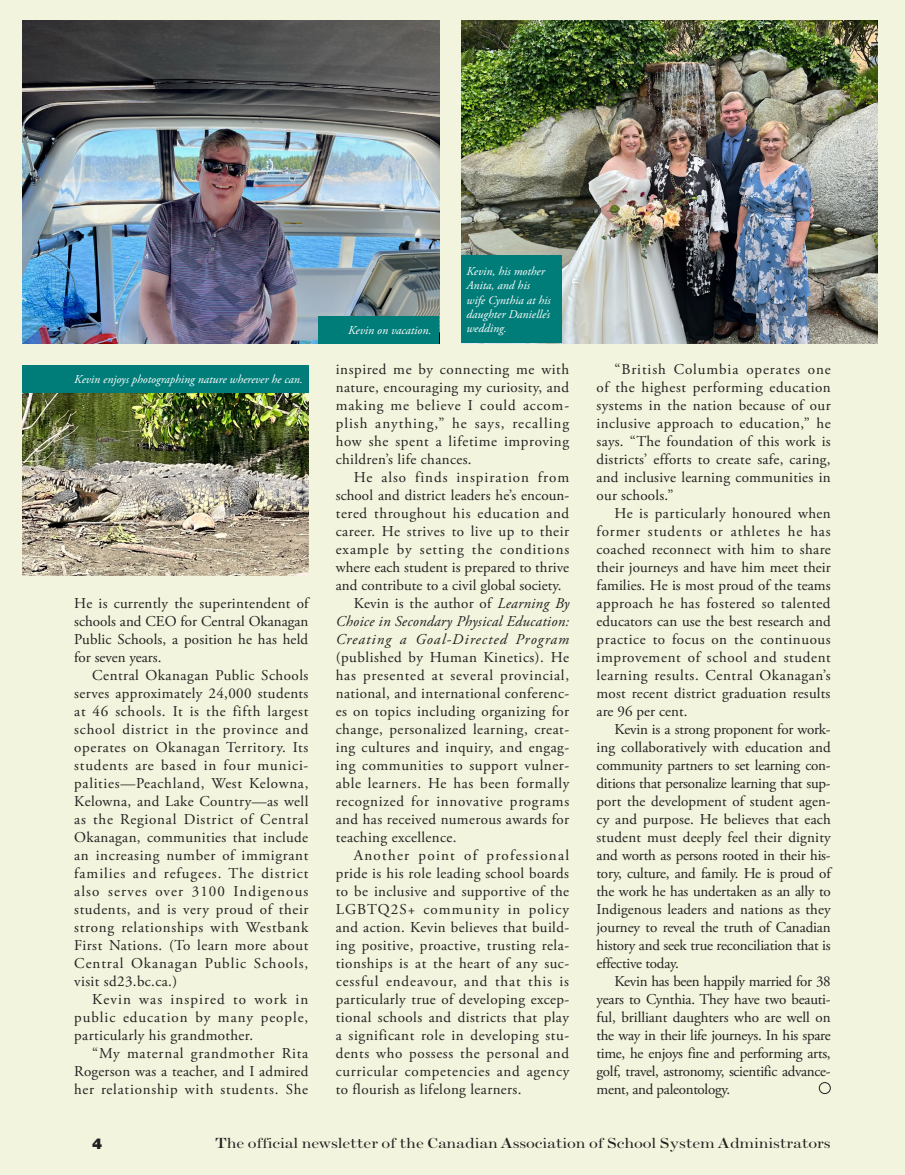
<style>
.page{position:relative;width:905px;height:1175px;background:#fff}
.page>*{position:absolute;margin:0;border:0;box-sizing:border-box;transform-origin:0 0}
.t1{font:15px/18px "Adobe Garamond Pro";letter-spacing:.015em;color:#231f20;text-align:justify}
.t2{font:15px "Scotch Roman";letter-spacing:-.01em;color:#231f20;scale:1.15 1}
.t3{font:900 15px "Helvetica Neue";color:#231f20}
.captions{font:italic 12px/14.4px "Adobe Garamond Pro";color:#fff}
.s1{font-style:italic}
</style>
<div class="page">
<div style="left:0;top:0;width:904px;height:1174px;background:#f2f4dd"></div>
<div style="left:818px;top:1082px;width:12px;height:12px;border:1px solid #231f20;border-radius:50%"></div>
<img style="left:22px;top:392px;width:286px;height:183px">
<div style="left:22px;top:365px;width:286px;height:27px;background:#007d79"></div>
<img style="left:461px;top:21px;width:416px;height:322px">
<img style="left:22px;top:20px;width:417px;height:323px">
<div style="left:318px;top:316px;width:121px;height:27px;background:#007d79"></div>
<div style="left:461px;top:255px;width:101px;height:88px;background:#007d79"></div>
<p class="captions" style="left:74px;top:372px;width:230px">Kevin enjoys photographing nature wherever he can.</p>
<p class="t1" style="left:74px;top:594px;width:236px">He is currently the superintendent of schools and CEO for Central Okanagan Public Schools, a position he has held for seven years.</p>
<p class="t1" style="left:74px;top:666px;width:236px;text-indent:18px">Central Okanagan Public Schools serves approximately 24,000 students at 46 schools. It is the fifth largest school district in the province and operates on Okanagan Territory. Its students are based in four munici&shy;palities—Peachland, West Kelowna, Kelowna, and Lake Country—as well as the Regional District of Central Okanagan, communities that include an increasing number of immigrant families and refugees. The district also serves over 3100 Indigenous students, and is very proud of their strong relationships with Westbank First Nations. (To learn more about Central Okanagan Public Schools, visit sd23.bc.ca.)</p>
<p class="t1" style="left:74px;top:990px;width:235px;text-indent:18px">Kevin was inspired to work in public education by many people, particularly his grandmother.</p>
<p class="t1" style="left:74px;top:1044px;width:235px;text-indent:18px">“My maternal grandmother Rita Rogerson was a teacher, and I admired her relationship with students. She</p>
<p class="captions" style="left:348px;top:324px;width:85px">Kevin on vacation.</p>
<p class="captions" style="left:466px;top:264px;width:86px">Kevin, his mother<br>Anita, and his wife Cynthia at his daughter Danielle’s wedding.</p>
<p class="t1" style="left:336px;top:360px;width:235px">inspired me by connecting me with nature, encouraging my curiosity, and making me believe I could accom&shy;plish anything,” he says, recalling how she spent a lifetime improving children’s life chances.</p>
<p class="t1" style="left:336px;top:468px;width:235px;text-indent:18px">He also finds inspiration from school and district leaders he’s encoun&shy;tered throughout his education and career. He strives to live up to their example by setting the conditions where each student is prepared to thrive and contribute to a civil global society.</p>
<p class="t1" style="left:336px;top:594px;width:235px;text-indent:18px">Kevin is the author of <span class="s1">Learning By Choice in Secondary Physical Education:<br>Creating a Goal-Directed Program </span>(published by Human Kinetics). He has presented at several provincial, national, and international conferenc&shy;es on topics including organizing for change, personalized learning, creat&shy;ing cultures and inquiry, and engag&shy;ing communities to support vulner&shy;able learners. He has been formally recognized for innovative programs and has received numerous awards for teaching excellence.</p>
<p class="t1" style="left:336px;top:846px;width:235px;text-indent:18px">Another point of professional pride is his role leading school boards to be inclusive and supportive of the LGBTQ2S+ community in policy and action. Kevin believes that build&shy;ing positive, proactive, trusting rela&shy;tionships is at the heart of any suc&shy;cessful endeavour, and that this is particularly true of developing excep&shy;tional schools and districts that play a significant role in developing stu&shy;dents who possess the personal and curricular competencies and agency to flourish as lifelong learners.</p>
<p class="t1" style="left:596px;top:360px;width:236px;text-indent:18px">“British Columbia operates one of the highest performing education systems in the nation because of our inclusive approach to education,” he says. “The foundation of this work is districts’ efforts to create safe, caring, and inclusive learning communities in our schools.”</p>
<p class="t1" style="left:596px;top:504px;width:236px;text-indent:18px">He is particularly honoured when former students or athletes he has coached reconnect with him to share their journeys and have him meet their families. He is most proud of the teams approach he has fostered so talented educators can use the best research and practice to focus on the continuous improvement of school and student learning results. Central Okanagan’s most recent district graduation results are 96 per cent.</p>
<p class="t1" style="left:596px;top:720px;width:236px;text-indent:18px">Kevin is a strong proponent for work&shy;ing collaboratively with education and community partners to set learning con&shy;ditions that personalize learning that sup&shy;port the development of student agen&shy;cy and purpose. He believes that each student must deeply feel their dignity and worth as persons rooted in their his&shy;tory, culture, and family. He is proud of the work he has undertaken as an ally to Indigenous leaders and nations as they journey to reveal the truth of Canadian history and seek true reconciliation that is effective today.</p>
<p class="t1" style="left:596px;top:972px;width:236px;text-indent:18px">Kevin has been happily married for 38 years to Cynthia. They have two beauti&shy;ful, brilliant daughters who are well on the way in their life journeys. In his spare time, he enjoys fine and performing arts, golf, travel, astronomy, scientific advance&shy;ment, and paleontology.</p>
<p class="t3" style="left:92px;top:1134px;width:12px">4</p>
<p class="t2" style="left:215px;top:1134px;width:537px">The official newsletter of the Canadian Association of School System Administrators</p>
</div>
